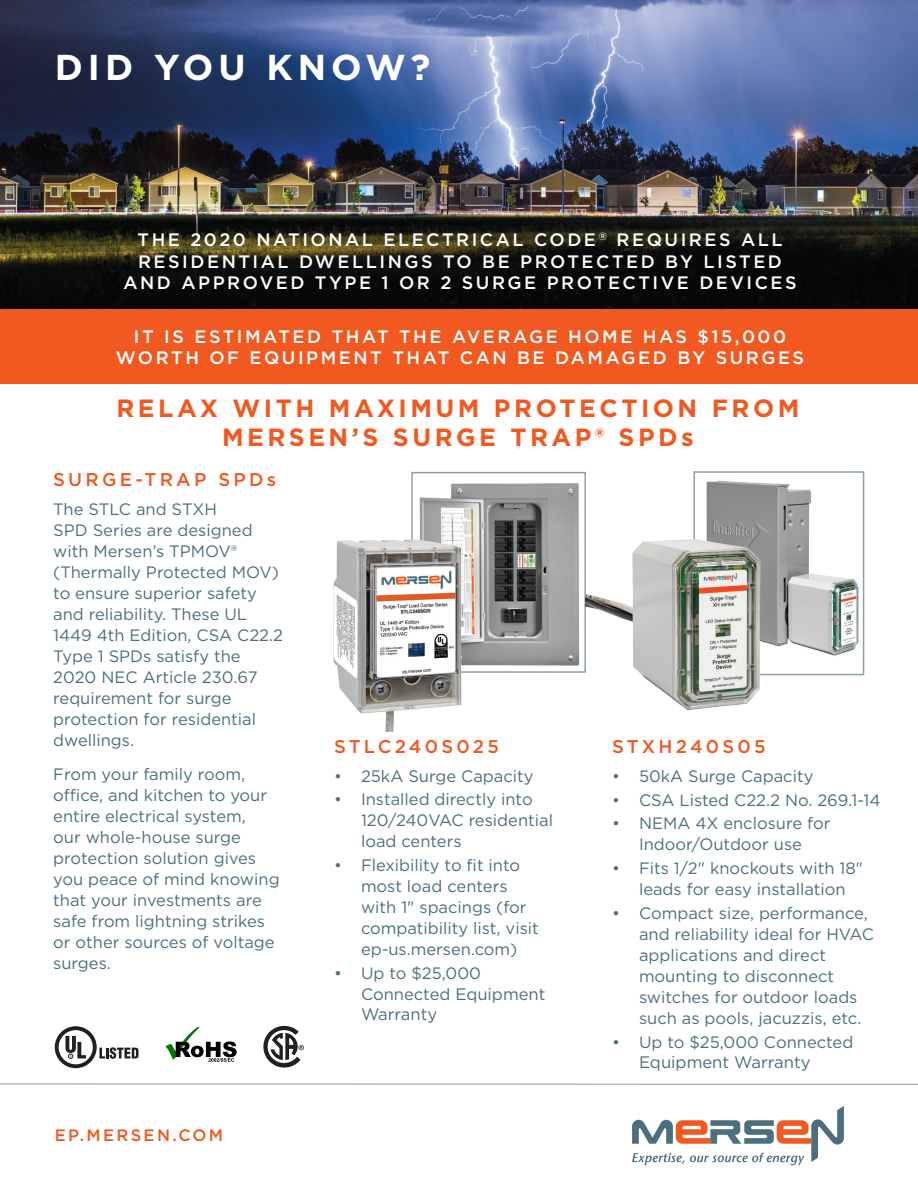
<style>
.page{position:relative;width:918px;height:1188px;background:#fff}
.page>*{position:absolute;margin:0;border:0;box-sizing:border-box;transform-origin:0 0}
.Product_Name{font:700 36px "Gotham";letter-spacing:.14em;color:#fff}
.Product_Name-2{font:700 24.9px/30px "Gotham";letter-spacing:.14em;color:#f15921;text-align:center}
.Subhead{font:500 18.45px "Gotham";letter-spacing:.175em;color:#f15921}
.Product_Name-3{font:500 18px/21.6px "Gotham";letter-spacing:.14em;color:#fff;text-align:center}
.t1{font:16.65px "Gotham";color:#4b6f7f}
.NEW_Text{font:16.5px/21px "Gotham";color:#4b6f7f}
.t2{font:500 16.5px "Gotham";letter-spacing:.14em;color:#f15921}
.s1{font-size:16.65px}
</style>
<div class="page">
<img style="left:0;top:0;width:918px;height:309px">
<div style="left:0;top:309px;width:918px;height:75px;background:#f15921"></div>
<svg style="left:165px;top:1026px;width:72px;height:36px"></svg>
<svg style="left:55px;top:1026px;width:84px;height:42px"></svg>
<svg style="left:263px;top:1026px;width:41px;height:42px"></svg>
<img style="left:419px;top:483px;width:161px;height:183px">
<div style="left:411px;top:472px;width:175px;height:201px;border:2px solid #8ba2aa"></div>
<img style="left:706px;top:480px;width:153px;height:176px">
<div style="left:694px;top:471px;width:170px;height:204px;border:2px solid #8ba2aa"></div>
<img style="left:586px;top:503px;width:218px;height:207px">
<img style="left:333px;top:530px;width:182px;height:201px">
<svg style="left:632px;top:1106px;width:212px;height:59px"></svg>
<hr style="left:0;top:1084px;width:918px;height:1px;background:#8ba2aa">
<p class="Product_Name" style="left:55px;top:43px;width:377px">DID YOU KNOW?</p>
<p class="Product_Name-3" style="left:123px;top:229px;width:675px">THE 2020 NATIONAL ELECTRICAL CODE<sup>®</sup> REQUIRES ALL<br>RESIDENTIAL DWELLINGS TO BE PROTECTED BY LISTED<br>AND APPROVED TYPE 1 OR 2 SURGE PROTECTIVE DEVICES</p>
<p class="Product_Name-3" style="left:116px;top:325px;width:690px">IT IS ESTIMATED THAT THE AVERAGE HOME HAS $15,000<br>WORTH OF EQUIPMENT THAT CAN BE DAMAGED BY SURGES</p>
<p class="Product_Name-2" style="left:116px;top:393px;width:685px">RELAX WITH MAXIMUM PROTECTION FROM<br>MERSEN’S SURGE TRAP® SPDs</p>
<p class="Subhead" style="left:53px;top:467px;width:224px">SURGE-TRAP SPDs</p>
<p class="NEW_Text" style="left:53px;top:498px;width:231px">The STLC and STXH<br>SPD Series are designed with Mersen’s TPMOV® (Thermally Protected MOV) to ensure superior safety and reliability. These UL<br>1449 4th Edition, CSA C22.2<br>Type 1 SPDs satisfy the<br>2020 NEC Article 230.67 requirement for surge protection for residential dwellings.</p>
<p class="NEW_Text" style="left:53px;top:764px;width:228px">From your family room, office, and kitchen to your entire electrical system,<br>our whole-house surge protection solution gives you peace of mind knowing that your investments are safe from lightning strikes or other sources of voltage surges.</p>
<p class="t2" style="left:55px;top:1124px;width:170px">EP.MERSEN.COM</p>
<p class="Subhead" style="left:334px;top:734px;width:166px">STLC240S025</p>
<p class="NEW_Text" style="left:334px;top:765px;width:201px">• 25kA Surge Capacity</p>
<p class="NEW_Text" style="left:361px;top:789px;width:194px;text-indent:-27px">• Installed directly into<br>120/240VAC residential load centers</p>
<p class="NEW_Text" style="left:361px;top:854px;width:179px;text-indent:-27px">• Flexibility to fit into most load centers with 1" spacings (for compatibility list, visit ep-us.mersen.com)</p>
<p class="NEW_Text" style="left:361px;top:962px;width:186px;text-indent:-27px">• Up to $25,000<br>Connected <span class="s1">Equipment</span></p>
<p class="t1" style="left:361px;top:1003px;width:78px">Warranty</p>
<p class="Subhead" style="left:612px;top:735px;width:155px">STXH240S05</p>
<p class="NEW_Text" style="left:612px;top:765px;width:203px">• 50kA Surge Capacity</p>
<p class="NEW_Text" style="left:612px;top:789px;width:270px">• CSA Listed C22.2 No. 269.1-14</p>
<p class="NEW_Text" style="left:612px;top:813px;width:220px;text-align:center">• NEMA 4X enclosure for<br>Indoor/Outdoor use</p>
<p class="NEW_Text" style="left:612px;top:857px;width:253px;text-align:center">• Fits 1/2" knockouts with 18" leads for easy installation</p>
<p class="NEW_Text" style="left:639px;top:902px;width:237px;text-indent:-27px">• Compact size, performance, and reliability ideal for HVAC applications and direct mounting to disconnect switches for outdoor loads such as pools, jacuzzis, etc.</p>
<p class="NEW_Text" style="left:612px;top:1031px;width:243px">• Up to $25,000 Connected</p>
<p class="t1" style="left:639px;top:1051px;width:173px">Equipment Warranty</p>
</div>
